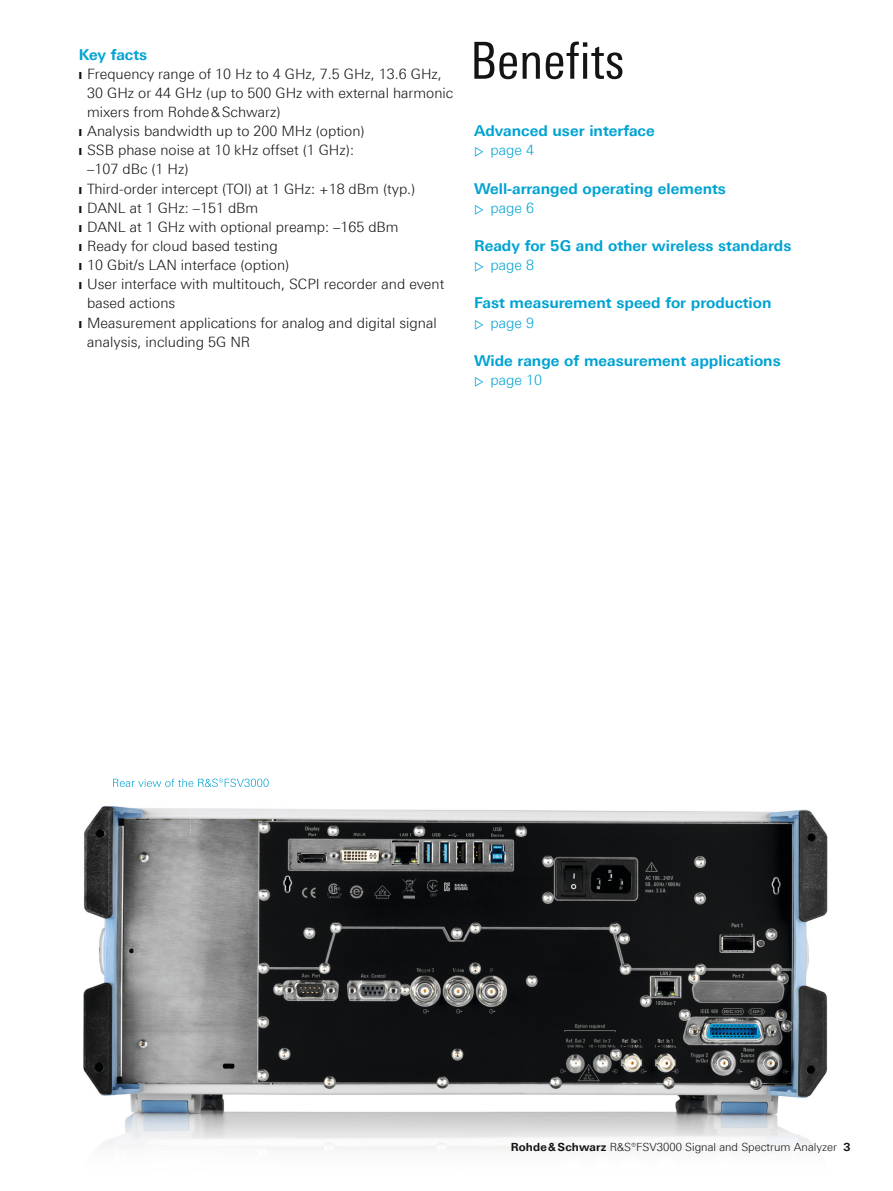
<style>
.page{position:relative;width:893px;height:1191px;background:#fff}
.page>*{position:absolute;margin:0;border:0;box-sizing:border-box;transform-origin:0 0}
.t1{font:51px "Linotype Univers 420 Cn";color:#131413}
.t2{font:700 15px "Linotype Univers 630";color:#00a3d3}
.t3{font:300 14.25px "Linotype Univers 330";color:#131413}
.t4{font:300 14.25px "Linotype Univers 330";color:#00a3d3}
.t5{font:300 11.25px "Linotype Univers 330";color:#131413}
.s1{font-size:12px}
.s2{font-family:"Linotype Univers 630";font-weight:700}
</style>
<div class="page">
<img style="left:83px;top:787px;width:745px;height:364px">
<img style="left:113px;top:778px;width:156px;height:9px">
<p class="t2" style="left:79px;top:45px;width:70px">Key facts</p>
<p class="t3" style="left:79px;top:65px;width:365px">❙ Frequency range of 10 Hz to 4 GHz, 7.5 GHz, 13.6 GHz,</p>
<p class="t3" style="left:87px;top:84px;width:368px">30 GHz or 44 GHz (up to 500 GHz with external harmonic</p>
<p class="t3" style="left:87px;top:103px;width:195px">mixers from Rohde &amp; Schwarz)</p>
<p class="t3" style="left:79px;top:123px;width:288px">❙ Analysis bandwidth up to 200 MHz (option)</p>
<p class="t3" style="left:79px;top:142px;width:277px">❙ SSB phase noise at 10 kHz offset (1 GHz):</p>
<p class="t3" style="left:87px;top:161px;width:103px">–107 dBc (1 Hz)</p>
<p class="t3" style="left:79px;top:180px;width:338px">❙ Third-order intercept (TOI) at 1 GHz: +18 dBm (typ.)</p>
<p class="t3" style="left:79px;top:199px;width:181px">❙ DANL at 1 GHz: –151 dBm</p>
<p class="t3" style="left:79px;top:218px;width:322px">❙ DANL at 1 GHz with optional preamp: –165 dBm</p>
<p class="t3" style="left:79px;top:237px;width:201px">❙ Ready for cloud based testing</p>
<p class="t3" style="left:79px;top:257px;width:212px">❙ 10 Gbit/s LAN interface (option)</p>
<p class="t3" style="left:79px;top:276px;width:367px">❙ User interface with multitouch, SCPI recorder and event</p>
<p class="t3" style="left:87px;top:295px;width:90px">based actions</p>
<p class="t3" style="left:79px;top:314px;width:360px">❙ Measurement applications for analog and digital signal</p>
<p class="t3" style="left:87px;top:333px;width:165px">analysis, including 5G NR</p>
<h1 class="t1" style="left:470px;top:31px;width:156px">Benefits</h1>
<p class="t2" style="left:474px;top:122px;width:182px">Advanced user interface</p>
<p class="t4" style="left:474px;top:142px;width:62px"><span class="s1">▷</span> page 4</p>
<p class="t2" style="left:474px;top:179px;width:253px">Well-arranged operating elements</p>
<p class="t4" style="left:474px;top:199px;width:62px"><span class="s1">▷</span> page 6</p>
<p class="t2" style="left:474px;top:237px;width:319px">Ready for 5G and other wireless standards</p>
<p class="t4" style="left:474px;top:257px;width:62px"><span class="s1">▷</span> page 8</p>
<p class="t2" style="left:474px;top:294px;width:299px">Fast measurement speed for production</p>
<p class="t4" style="left:474px;top:314px;width:62px"><span class="s1">▷</span> page 9</p>
<p class="t2" style="left:474px;top:351px;width:308px">Wide range of measurement applications</p>
<p class="t4" style="left:474px;top:371px;width:70px"><span class="s1">▷</span> page 10</p>
<p class="t5" style="left:511px;top:1140px;width:341px"><span class="s2">Rohde &amp; Schwarz</span> R&amp;S®FSV3000 Signal and Spectrum Analyzer <span class="s2">3</span></p>
</div>
